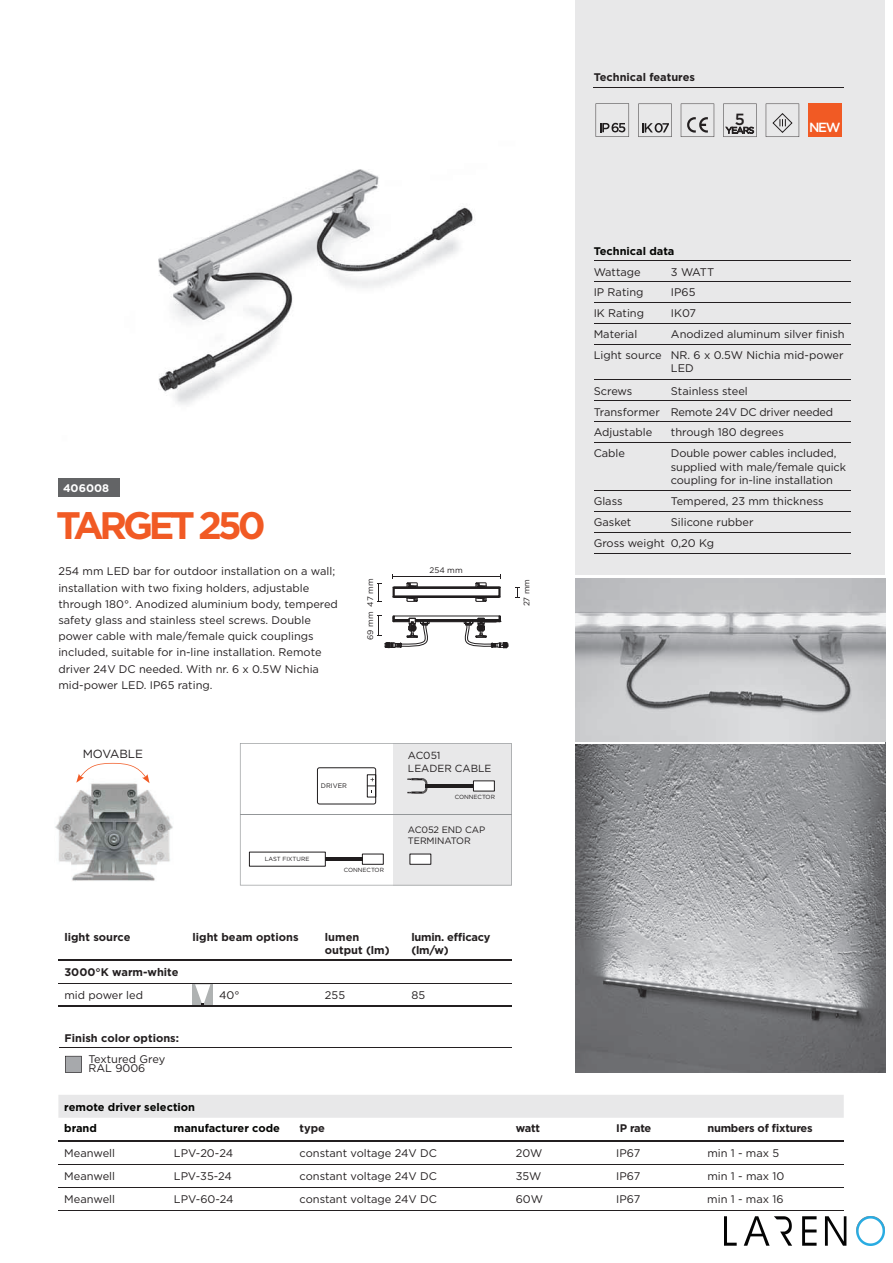
<style>
.page{position:relative;width:893px;height:1263px;background:#fff}
.page>*{position:absolute;margin:0;border:0;box-sizing:border-box;transform-origin:0 0}
.t1{font:700 38.25px "Gotham";letter-spacing:-.11em;color:#f15a24}
.t2{font:500 16.2px "Gotham";color:#231f20}
.t3{font:500 13.2px "Gotham";color:#fff}
.t4{font:11.85px "Gotham";color:#231f20}
.t5{font:11.1px/16.2px "Gotham";color:#231f20}
.t6{font:700 11.1px/13.2px "Gotham";color:#231f20}
.t7{font:700 11.1px/21.8px "Gotham";color:#040503}
.t8{font:700 11.1px/13.2px "Gotham";letter-spacing:-.02em;color:#231f20}
.t9{font:700 11.1px "Gotham";color:#fff}
.t10{font:10.35px/12.5px "Gotham";color:#231f20}
.t11{font:9.3px/11.1px "Gotham";letter-spacing:-.01em;color:#231f20}
.t12{font:8.1px "Gotham";color:#231f20}
.t13{font:6.6px "Gotham";color:#201d1e}
.t14{font:6px "Gotham";color:#201d1e}
</style>
<div class="page">
<div style="left:575px;top:0;width:310px;height:574px;background:#e8e8e9"></div>
<img style="left:576px;top:579px;width:309px;height:163px">
<hr style="left:594px;top:261px;width:256px;height:1px;background:#231f20">
<hr style="left:594px;top:553px;width:256px;height:1px;background:#231f20">
<hr style="left:594px;top:282px;width:256px;height:1px;background:#231f20">
<hr style="left:594px;top:302px;width:256px;height:1px;background:#231f20">
<hr style="left:594px;top:323px;width:256px;height:1px;background:#231f20">
<hr style="left:594px;top:344px;width:256px;height:1px;background:#231f20">
<hr style="left:594px;top:380px;width:256px;height:1px;background:#231f20">
<hr style="left:594px;top:401px;width:256px;height:1px;background:#231f20">
<hr style="left:594px;top:421px;width:256px;height:1px;background:#231f20">
<hr style="left:594px;top:442px;width:256px;height:1px;background:#231f20">
<hr style="left:594px;top:490px;width:256px;height:1px;background:#231f20">
<hr style="left:594px;top:511px;width:256px;height:1px;background:#231f20">
<hr style="left:594px;top:532px;width:256px;height:1px;background:#231f20">
<hr style="left:594px;top:88px;width:250px;height:1px;background:#231f20">
<svg style="left:681px;top:104px;width:33px;height:33px"></svg>
<svg style="left:723px;top:104px;width:34px;height:33px"></svg>
<svg style="left:638px;top:104px;width:34px;height:33px"></svg>
<svg style="left:596px;top:103px;width:33px;height:34px"></svg>
<svg style="left:766px;top:104px;width:33px;height:33px"></svg>
<div style="left:808px;top:104px;width:33px;height:33px;background:#f15a24"></div>
<div style="left:58px;top:478px;width:62px;height:19px;background:#636466"></div>
<hr style="left:59px;top:960px;width:453px;height:1px;background:#231f20">
<hr style="left:59px;top:983px;width:453px;height:1px;background:#231f20">
<hr style="left:59px;top:1006px;width:453px;height:1px;background:#231f20">
<div style="left:193px;top:984px;width:20px;height:20px;background:#afb2b2"></div>
<svg style="left:195px;top:984px;width:15px;height:20px"></svg>
<hr style="left:59px;top:1048px;width:452px;height:1px;background:#231f20">
<svg style="left:65px;top:1056px;width:17px;height:17px"></svg>
<svg style="left:576px;top:744px;width:309px;height:329px;background:#929496"></svg>
<svg style="left:392px;top:575px;width:109px;height:27px"></svg>
<svg style="left:377px;top:615px;width:132px;height:33px"></svg>
<svg style="left:377px;top:583px;width:4px;height:19px"></svg>
<svg style="left:516px;top:588px;width:4px;height:10px"></svg>
<div style="left:58px;top:1095px;width:786px;height:23px;background:#e8e8e9"></div>
<hr style="left:58px;top:1140px;width:786px;height:1px;background:#231f20">
<hr style="left:58px;top:1164px;width:786px;height:1px;background:#231f20">
<hr style="left:58px;top:1187px;width:786px;height:1px;background:#231f20">
<hr style="left:58px;top:1210px;width:786px;height:1px;background:#231f20">
<img style="left:55px;top:783px;width:118px;height:98px">
<svg style="left:76px;top:763px;width:74px;height:20px"></svg>
<svg style="left:240px;top:743px;width:272px;height:142px"></svg>
<div style="left:473px;top:781px;width:21px;height:10px;background:#fff"></div>
<hr style="left:240px;top:815px;width:271px;height:1px;background:#939698">
<img style="left:158px;top:169px;width:315px;height:236px">
<img style="left:725px;top:1217px;width:159px;height:29px">
<p class="t6" style="left:594px;top:71px;width:103px">Technical features</p>
<h2 class="t2" style="left:735px;top:112px;width:12px">5</h2>
<p class="t3" style="left:809px;top:122px;width:33px">NEW</p>
<p class="t9" style="left:63px;top:484px;width:48px">406008</p>
<h1 class="t1" style="left:56px;top:512px;width:211px">TARGET 250</h1>
<p class="t5" style="left:58px;top:564px;width:281px">254 mm LED bar for outdoor installation on a wall; installation with two fixing holders, adjustable through 180°. Anodized aluminium body, tempered safety glass and stainless steel screws. Double power cable with male/female quick couplings included, suitable for in-line installation. Remote driver 24V DC needed. With nr. 6 x 0.5W Nichia mid-power LED. IP65 rating.</p>
<p class="t12" style="left:430px;top:567px;width:35px">254 mm</p>
<p class="t12" style="left:367px;top:640px;width:63px;rotate:-90deg">69 mm 47 mm</p>
<p class="t12" style="left:523px;top:606px;width:29px;rotate:-90deg">27 mm</p>
<p class="t4" style="left:83px;top:749px;width:62px">MOVABLE</p>
<p class="t13" style="left:321px;top:783px;width:28px">DRIVER</p>
<p class="t14" style="left:265px;top:857px;width:46px">LAST FIXTURE</p>
<p class="t10" style="left:408px;top:750px;width:85px">AC051<br>LEADER CABLE</p>
<p class="t14" style="left:455px;top:795px;width:42px">CONNECTOR</p>
<p class="t11" style="left:408px;top:825px;width:79px">AC052 END CAP<br>TERMINATOR</p>
<p class="t14" style="left:344px;top:867px;width:42px">CONNECTOR</p>
<p class="t6" style="left:64px;top:932px;width:68px">light source</p>
<p class="t6" style="left:193px;top:932px;width:107px">light beam options</p>
<p class="t6" style="left:325px;top:932px;width:66px">lumen output (lm)</p>
<p class="t8" style="left:411px;top:932px;width:81px">lumin. efficacy (lm/w)</p>
<p class="t6" style="left:64px;top:966px;width:116px">3000°K warm-white</p>
<p class="t5" style="left:64px;top:988px;width:80px">mid power led</p>
<p class="t5" style="left:219px;top:988px;width:22px">40°</p>
<p class="t5" style="left:325px;top:988px;width:22px">255</p>
<p class="t5" style="left:411px;top:988px;width:15px">85</p>
<p class="t6" style="left:65px;top:1032px;width:116px">Finish color options:</p>
<p class="t5" style="left:88px;top:1055px;width:78px;line-height:8.9px">Textured Grey<br>RAL 9006</p>
<p class="t7" style="left:594px;top:241px;width:82px">Technical data</p>
<p class="t5" style="left:594px;top:264px;width:49px">Wattage</p>
<p class="t5" style="left:671px;top:264px;width:45px">3 WATT</p>
<p class="t5" style="left:594px;top:285px;width:51px">IP Rating</p>
<p class="t5" style="left:671px;top:285px;width:26px">IP65</p>
<p class="t5" style="left:594px;top:306px;width:52px">IK Rating</p>
<p class="t5" style="left:671px;top:306px;width:27px">IK07</p>
<p class="t5" style="left:594px;top:327px;width:45px">Material</p>
<p class="t5" style="left:594px;top:325px;width:253px;line-height:20.9px;text-align:right">Anodized aluminum silver finish<br>Light source NR. 6 x 0.5W Nichia mid-power</p>
<p class="t5" style="left:671px;top:361px;width:24px">LED</p>
<p class="t5" style="left:594px;top:383px;width:40px">Screws</p>
<p class="t5" style="left:594px;top:381px;width:241px;line-height:20.9px;text-indent:77px">Stainless steel<br>Transformer Remote 24V DC driver needed<br>Adjustable</p>
<p class="t5" style="left:671px;top:425px;width:115px">through 180 degrees</p>
<p class="t5" style="left:594px;top:446px;width:33px">Cable</p>
<p class="t5" style="left:671px;top:448px;width:177px;line-height:13.2px">Double power cables included, supplied with male/female quick coupling for in-line installation</p>
<p class="t5" style="left:594px;top:494px;width:30px">Glass</p>
<p class="t5" style="left:671px;top:494px;width:154px">Tempered, 23 mm thickness</p>
<p class="t5" style="left:594px;top:515px;width:39px">Gasket</p>
<p class="t5" style="left:594px;top:513px;width:161px;line-height:20.9px;text-indent:77px">Silicone rubber<br>Gross weight 0,20 Kg</p>
<p class="t7" style="left:64px;top:1097px;width:132px">remote driver selection brand</p>
<p class="t7" style="left:174px;top:1119px;width:108px">manufacturer code</p>
<p class="t6" style="left:300px;top:1123px;width:27px">type</p>
<p class="t6" style="left:516px;top:1123px;width:26px">watt</p>
<p class="t6" style="left:616px;top:1123px;width:37px">IP rate</p>
<p class="t8" style="left:707px;top:1123px;width:107px">numbers of fixtures</p>
<p class="t5" style="left:64px;top:1146px;width:52px">Meanwell</p>
<p class="t5" style="left:174px;top:1146px;width:61px">LPV-20-24</p>
<p class="t5" style="left:300px;top:1146px;width:139px">constant voltage 24V DC</p>
<p class="t5" style="left:516px;top:1146px;width:28px">20W</p>
<p class="t5" style="left:616px;top:1146px;width:26px">IP67</p>
<p class="t5" style="left:707px;top:1146px;width:73px">min 1 - max 5</p>
<p class="t5" style="left:64px;top:1169px;width:52px">Meanwell</p>
<p class="t5" style="left:174px;top:1169px;width:60px">LPV-35-24</p>
<p class="t5" style="left:300px;top:1169px;width:139px">constant voltage 24V DC</p>
<p class="t5" style="left:516px;top:1169px;width:27px">35W</p>
<p class="t5" style="left:616px;top:1169px;width:26px">IP67</p>
<p class="t5" style="left:707px;top:1169px;width:79px">min 1 - max 10</p>
<p class="t5" style="left:64px;top:1192px;width:52px">Meanwell</p>
<p class="t5" style="left:174px;top:1192px;width:61px">LPV-60-24</p>
<p class="t5" style="left:300px;top:1192px;width:139px">constant voltage 24V DC</p>
<p class="t5" style="left:516px;top:1192px;width:29px">60W</p>
<p class="t5" style="left:616px;top:1192px;width:26px">IP67</p>
<p class="t5" style="left:707px;top:1192px;width:78px">min 1 - max 16</p>
</div>
